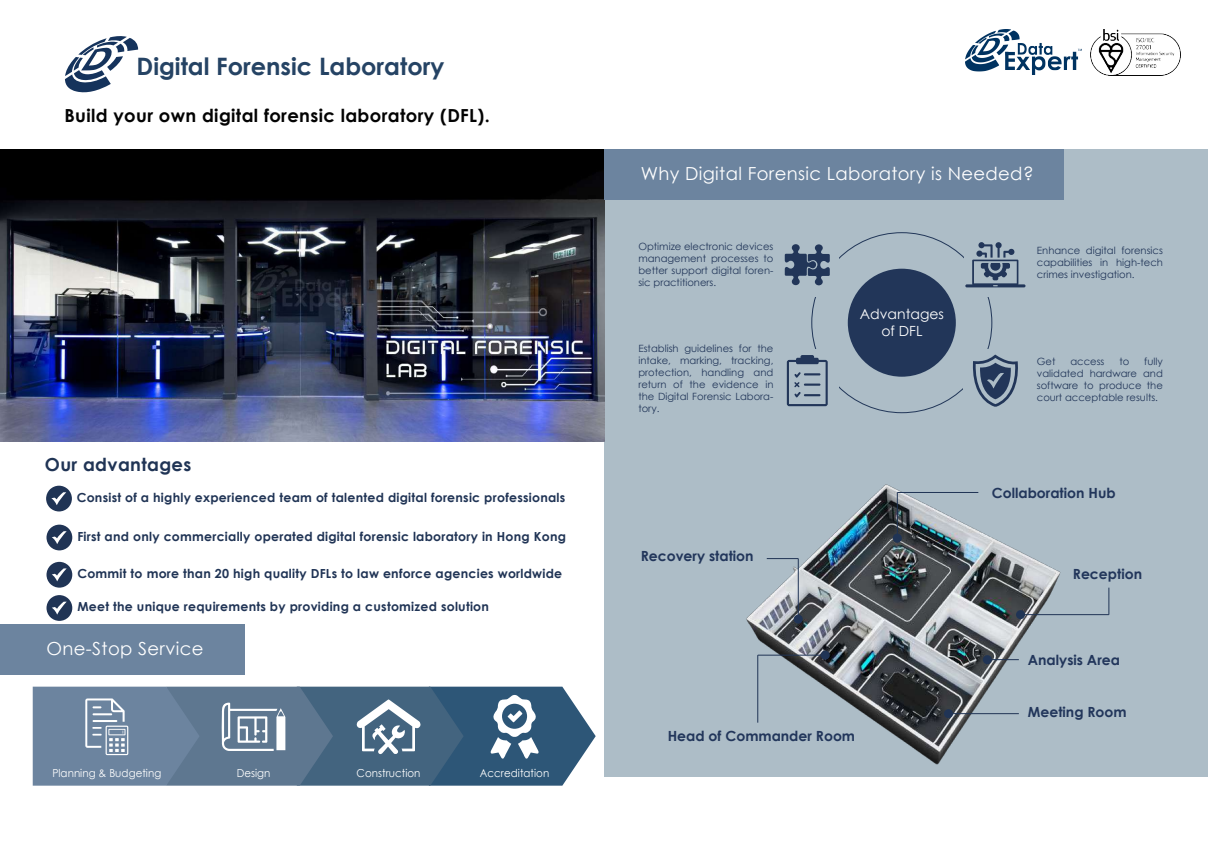
<style>
.page{position:relative;width:1208px;height:859px;background:#fff}
.page>*{position:absolute;margin:0;border:0;box-sizing:border-box;transform-origin:0 0}
.t1{font:700 24px "Century Gothic";color:#254364}
.t2{font:18px "Century Gothic";letter-spacing:.02em;color:#fff}
.t3{font:700 18px "Century Gothic";letter-spacing:.02em;color:#030303}
.t4{font:700 18px "Century Gothic";letter-spacing:.02em;color:#203455}
.t5{font:700 14px "Century Gothic";color:#22365b}
.t6{font:14px/16.8px "Century Gothic";color:#fff;text-align:center}
.t7{font:700 12.5px "Century Gothic";letter-spacing:.02em;color:#203455}
.t8{font:11px "Century Gothic";letter-spacing:.005em;color:#fff;scale:.93 1}
.t9{font:10px/12px "Century Gothic";color:#223659;text-align:justify}
</style>
<div class="page">
<div style="left:604px;top:149px;width:604px;height:628px;background:#adbdc7"></div>
<img style="left:1090px;top:30px;width:90px;height:45px">
<img style="left:965px;top:30px;width:116px;height:45px">
<svg style="left:65px;top:36px;width:73px;height:57px"></svg>
<svg style="left:46px;top:486px;width:26px;height:25px"></svg>
<svg style="left:46px;top:525px;width:26px;height:25px"></svg>
<svg style="left:46px;top:562px;width:26px;height:26px"></svg>
<svg style="left:46px;top:595px;width:26px;height:26px"></svg>
<div style="left:0;top:624px;width:244px;height:51px;background:#6c849f"></div>
<svg style="left:33px;top:687px;width:562px;height:99px;background:#627d96"></svg>
<img style="left:746px;top:484px;width:362px;height:281px">
<img style="left:0;top:149px;width:604px;height:293px">
<div style="left:982px;top:655px;width:9px;height:9px;background:#203455;border-radius:50%"></div>
<div style="left:1016px;top:610px;width:9px;height:9px;background:#203455;border-radius:50%"></div>
<div style="left:820px;top:651px;width:9px;height:9px;background:#203455;border-radius:50%"></div>
<hr style="left:896px;top:492px;width:1px;height:51px;background:#203455">
<div style="left:793px;top:615px;width:9px;height:9px;background:#203455;border-radius:50%"></div>
<div style="left:892px;top:534px;width:9px;height:9px;background:#203455;border-radius:50%"></div>
<hr style="left:797px;top:559px;width:1px;height:58px;background:#203455">
<hr style="left:757px;top:655px;width:1px;height:68px;background:#203455">
<hr style="left:1018px;top:614px;width:90px;height:1px;background:#203455">
<div style="left:944px;top:709px;width:9px;height:9px;background:#203455;border-radius:50%"></div>
<hr style="left:946px;top:713px;width:72px;height:1px;background:#203455">
<hr style="left:897px;top:492px;width:81px;height:1px;background:#203455">
<svg style="left:1108px;top:588px;width:1px;height:27px"></svg>
<svg style="left:991px;top:659px;width:27px;height:1px"></svg>
<hr style="left:766px;top:558px;width:32px;height:1px;background:#203455">
<hr style="left:757px;top:655px;width:68px;height:1px;background:#203455">
<div style="left:604px;top:149px;width:459px;height:51px;background:#6c849f"></div>
<svg style="left:784px;top:244px;width:45px;height:41px"></svg>
<svg style="left:972px;top:355px;width:46px;height:52px"></svg>
<div style="left:847px;top:269px;width:108px;height:108px;background:#223659;border-radius:50%"></div>
<svg style="left:787px;top:355px;width:40px;height:51px"></svg>
<svg style="left:965px;top:242px;width:60px;height:45px"></svg>
<h1 class="t1" style="left:136px;top:48px;width:309px">Digital Forensic Laboratory</h1>
<h2 class="t3" style="left:64px;top:102px;width:427px">Build your own digital forensic laboratory (DFL).</h2>
<h2 class="t4" style="left:45px;top:450px;width:148px">Our advantages</h2>
<p class="t7" style="left:77px;top:488px;width:490px">Consist of a highly experienced team of talented digital forensic professionals</p>
<p class="t7" style="left:77px;top:527px;width:490px">First and only commercially operated digital forensic laboratory in Hong Kong</p>
<p class="t7" style="left:77px;top:564px;width:486px">Commit to more than 20 high quality DFLs to law enforce agencies worldwide</p>
<p class="t7" style="left:77px;top:597px;width:413px">Meet the unique requirements by providing a customized solution</p>
<h2 class="t2" style="left:46px;top:636px;width:158px">One-Stop Service</h2>
<p class="t8" style="left:52px;top:765px;width:119px">Planning &amp; Budgeting</p>
<p class="t8" style="left:237px;top:765px;width:38px">Design</p>
<p class="t8" style="left:357px;top:765px;width:70px">Construction</p>
<p class="t8" style="left:480px;top:765px;width:76px">Accreditation</p>
<h2 class="t2" style="left:640px;top:161px;width:394px">Why Digital Forensic Laboratory is Needed?</h2>
<p class="t9" style="left:638px;top:240px;width:137px">Optimize electronic devices management processes to better support digital foren&shy;sic practitioners.</p>
<p class="t9" style="left:1036px;top:244px;width:128px">Enhance digital forensics capabilities in high-tech crimes investigation.</p>
<p class="t9" style="left:638px;top:342px;width:137px">Establish guidelines for the intake, marking, tracking, protection, handling and return of the evidence in the Digital Forensic Labora&shy;tory.</p>
<h3 class="t5" style="left:640px;top:545px;width:114px">Recovery station</h3>
<h3 class="t6" style="left:860px;top:306px;width:86px">Advantages of DFL</h3>
<h3 class="t5" style="left:668px;top:725px;width:189px">Head of Commander Room</h3>
<p class="t9" style="left:1036px;top:356px;width:128px;text-indent:107px">fully validated hardware and software to produce the court acceptable results.</p>
<p class="t9" style="left:1036px;top:356px;width:20px">Get</p>
<p class="t9" style="left:1070px;top:356px;width:36px">access</p>
<p class="t9" style="left:1119px;top:356px;width:11px">to</p>
<h3 class="t5" style="left:991px;top:482px;width:125px">Collaboration Hub</h3>
<h3 class="t5" style="left:1072px;top:563px;width:71px">Reception</h3>
<h3 class="t5" style="left:1028px;top:649px;width:94px">Analysis Area</h3>
<h3 class="t5" style="left:1028px;top:702px;width:100px">Meeting Room</h3>
</div>
